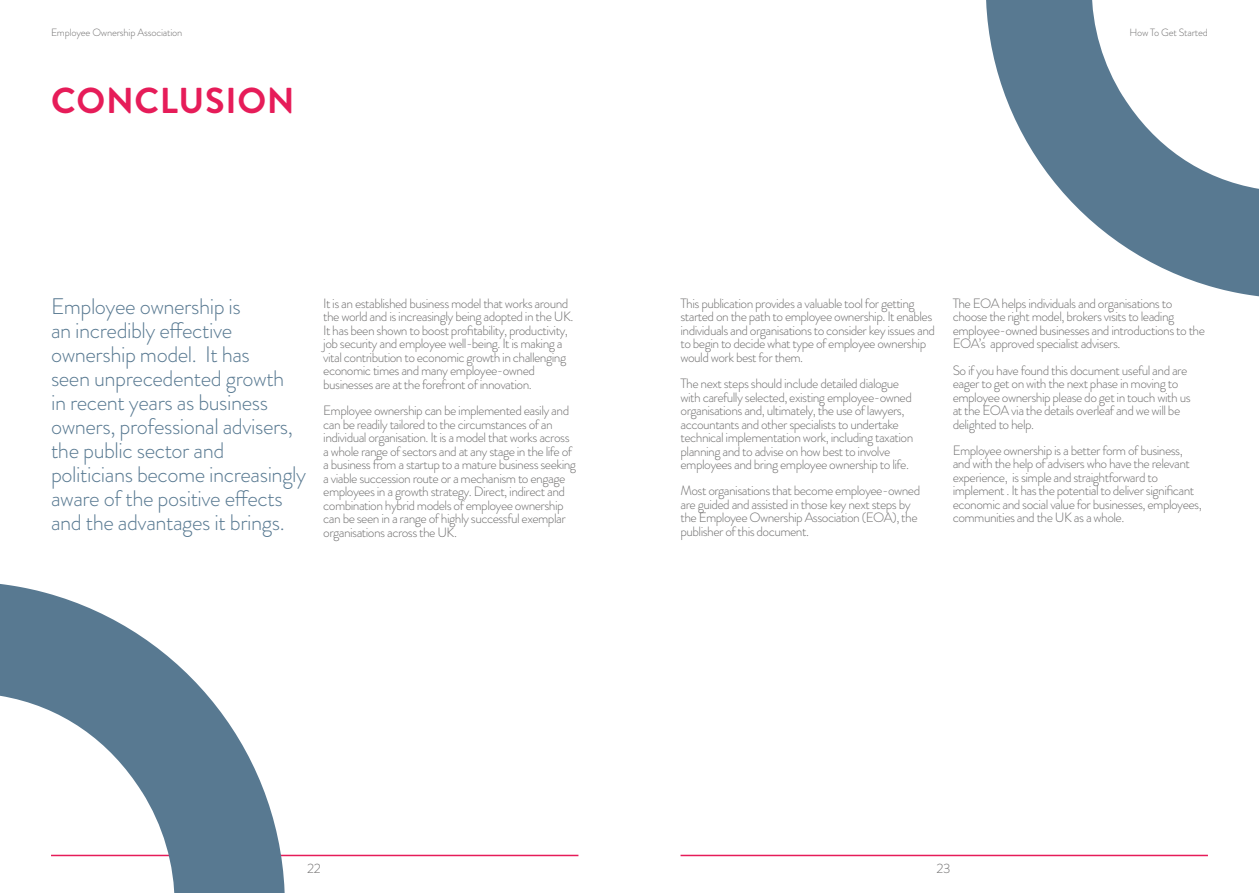
<style>
.page{position:relative;width:1259px;height:893px;background:#fff}
.page>*{position:absolute;margin:0;border:0;box-sizing:border-box;transform-origin:0 0}
.t1{font:700 36px "Brandon Grotesque";letter-spacing:.02em;color:#e61c59}
.t2{font:300 22.5px/24px "Brandon Grotesque";letter-spacing:-.02em;color:#587991}
.t3{font:300 13.5px/13.5px "Brandon Grotesque";letter-spacing:-.04em;color:#706f6f}
.t4{font:300 10.5px "Brandon Grotesque";letter-spacing:-.02em;color:#706f6f}
</style>
<div class="page">
<hr style="left:51px;top:855px;width:527px;height:1px;background:#e61c59">
<hr style="left:680px;top:855px;width:528px;height:1px;background:#e61c59">
<svg style="left:0;top:584px;width:285px;height:309px"></svg>
<svg style="left:986px;top:0;width:273px;height:297px"></svg>
<p class="t4" style="left:51px;top:25px;width:133px">Employee Ownership Association</p>
<p class="t4" style="left:1129px;top:25px;width:80px">How To Get Started</p>
<h1 class="t1" style="left:51px;top:76px;width:245px">CONCLUSION</h1>
<p class="t2" style="left:51px;top:294px;width:257px">Employee ownership is<br>an incredibly effective ownership model. It has<br>seen unprecedented growth<br>in recent years as business owners, professional advisers, the public sector and politicians become increasingly aware of the positive effects and the advantages it brings.</p>
<p class="t3" style="left:323px;top:296px;width:252px">It is an established business model that works around the world and is increasingly being adopted in the UK.<br>It has been shown to boost profitability, productivity, job security and employee well-being. It is making a vital contribution to economic growth in challenging economic times and many employee-owned businesses are at the forefront of innovation.</p>
<p class="t3" style="left:323px;top:404px;width:254px">Employee ownership can be implemented easily and can be readily tailored to the circumstances of an individual organisation. It is a model that works across a whole range of sectors and at any stage in the life of a business from a startup to a mature business seeking a viable succession route or a mechanism to engage employees in a growth strategy. Direct, indirect and combination hybrid models of employee ownership can be seen in a range of highly successful exemplar organisations across the UK.</p>
<p class="t3" style="left:680px;top:296px;width:256px">This publication provides a valuable tool for getting started on the path to employee ownership. It enables individuals and organisations to consider key issues and to begin to decide what type of employee ownership would work best for them.</p>
<p class="t3" style="left:680px;top:377px;width:234px">The next steps should include detailed dialogue with carefully selected, existing employee-owned organisations and, ultimately, the use of lawyers, accountants and other specialists to undertake technical implementation work, including taxation planning and to advise on how best to involve employees and bring employee ownership to life.</p>
<p class="t3" style="left:680px;top:484px;width:241px">Most organisations that become employee-owned are guided and assisted in those key next steps by the Employee Ownership Association (EOA), the publisher of this document.</p>
<p class="t3" style="left:952px;top:296px;width:254px">The EOA helps individuals and organisations to choose the right model, brokers visits to leading employee-owned businesses and introductions to the EOA’s approved specialist advisers.</p>
<p class="t3" style="left:952px;top:363px;width:239px">So if you have found this document useful and are eager to get on with the next phase in moving to employee ownership please do get in touch with us at the EOA via the details overleaf and we will be delighted to help.</p>
<p class="t3" style="left:952px;top:443px;width:251px">Employee ownership is a better form of business, and with the help of advisers who have the relevant experience, is simple and straightforward to implement . It has the potential to deliver significant economic and social value for businesses, employees, communities and the UK as a whole.</p>
<p class="t3" style="left:307px;top:861px;width:15px">22</p>
<p class="t3" style="left:936px;top:861px;width:16px">23</p>
</div>
